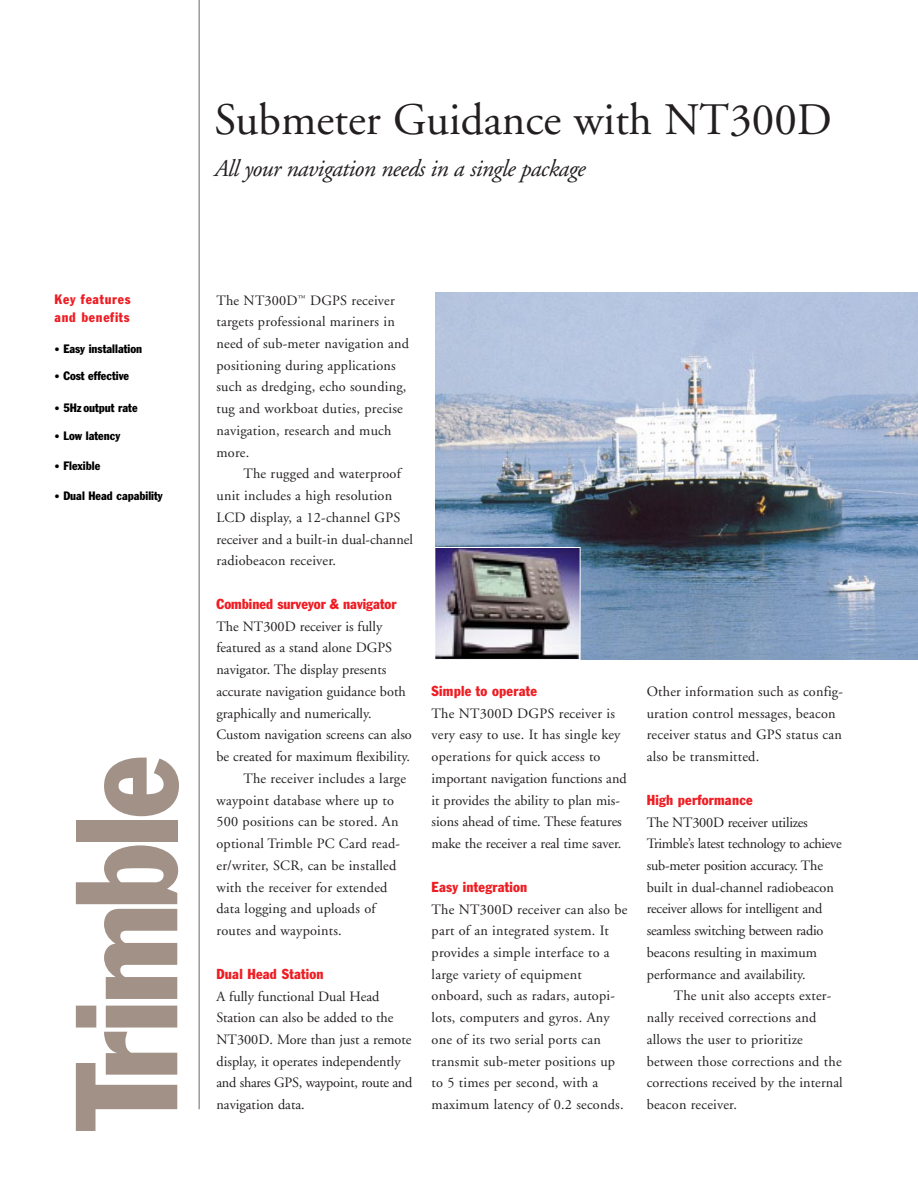
<style>
.page{position:relative;width:918px;height:1188px;background:#fff}
.page>*{position:absolute;margin:0;border:0;box-sizing:border-box;transform-origin:0 0}
.t1{font:condensed 142.5px "Franklin Gothic";letter-spacing:-.025em;color:#a29186;scale:.95 1}
.t2{font:45px "Adobe Garamond";color:#231f20}
.t3{font:italic 24px "Adobe Garamond";letter-spacing:-.025em;color:#231f20}
.t4{font:14.25px/21.8px "Adobe Garamond";letter-spacing:.015em;color:#231f20}
.t5{font:14.25px/21.8px "Adobe Garamond";letter-spacing:-.015em;color:#231f20}
.t6{font:condensed 14.25px "Franklin Gothic";letter-spacing:.015em;color:#ee1d23}
.t7{font:condensed 13.5px/18px "Franklin Gothic";letter-spacing:.055em;color:#ee1d23}
.t8{font:condensed 12px "Franklin Gothic";color:#000}
.s1{font-size:10.5px}
</style>
<div class="page">
<hr style="left:199px;top:0;width:1px;height:1109px;background:#666">
<img style="left:435px;top:293px;width:483px;height:366px">
<img style="left:436px;top:549px;width:142px;height:109px">
<div style="left:434px;top:547px;width:146px;height:113px;border:1px solid #fff"></div>
<h2 class="t2" style="left:215px;top:102px;width:619px">Submeter Guidance with NT300D</h2>
<h3 class="t3" style="left:215px;top:159px;width:373px">All your navigation needs in a single package</h3>
<p class="t7" style="left:55px;top:291px;width:77px">Key features and benefits</p>
<p class="t8" style="left:55px;top:344px;width:89px"><span class="s1">•</span> Easy installation</p>
<p class="t8" style="left:55px;top:371px;width:76px"><span class="s1">•</span> Cost effective</p>
<p class="t8" style="left:55px;top:403px;width:84px"><span class="s1">•</span> 5Hz output rate</p>
<p class="t8" style="left:55px;top:431px;width:67px"><span class="s1">•</span> Low latency</p>
<p class="t8" style="left:55px;top:461px;width:47px"><span class="s1">•</span> Flexible</p>
<p class="t8" style="left:55px;top:491px;width:110px"><span class="s1">•</span> Dual Head capability</p>
<h1 class="t1" style="left:76px;top:1130px;width:395px;rotate:-90deg">Trimble</h1>
<p class="t4" style="left:216px;top:290px;width:194px">The NT300D<sup>™</sup> DGPS receiver targets professional mariners in need of sub-meter navigation and positioning during applications such as dredging, echo sounding, tug and workboat duties, precise navigation, research and much more.</p>
<p class="t4" style="left:216px;top:464px;width:198px;text-indent:27px">The rugged and waterproof unit includes a high resolution<br>LCD display, a 12-channel GPS receiver and a built-in dual-channel radiobeacon receiver.</p>
<p class="t6" style="left:216px;top:599px;width:181px">Combined surveyor &amp; navigator</p>
<p class="t4" style="left:216px;top:617px;width:167px">The NT300D receiver is fully</p>
<p class="t4" style="left:216px;top:638px;width:177px">featured as a stand alone DGPS</p>
<p class="t4" style="left:216px;top:660px;width:171px">navigator. The display presents</p>
<p class="t4" style="left:216px;top:682px;width:191px">accurate navigation guidance both</p>
<p class="t4" style="left:216px;top:704px;width:157px">graphically and numerically.</p>
<p class="t4" style="left:216px;top:725px;width:197px">Custom navigation screens can also</p>
<p class="t4" style="left:216px;top:747px;width:195px">be created for maximum flexibility.</p>
<p class="t4" style="left:243px;top:769px;width:164px">The receiver includes a large</p>
<p class="t4" style="left:216px;top:791px;width:179px">waypoint database where up to</p>
<p class="t4" style="left:216px;top:812px;width:184px">500 positions can be stored. An</p>
<p class="t4" style="left:216px;top:834px;width:185px">optional Trimble PC Card read-</p>
<p class="t4" style="left:216px;top:856px;width:181px">er/writer, SCR, can be installed</p>
<p class="t4" style="left:216px;top:878px;width:172px">with the receiver for extended</p>
<p class="t4" style="left:216px;top:899px;width:161px">data logging and uploads of</p>
<p class="t4" style="left:216px;top:921px;width:127px">routes and waypoints.</p>
<p class="t6" style="left:216px;top:969px;width:109px">Dual Head Station</p>
<p class="t4" style="left:216px;top:986px;width:197px">A fully functional Dual Head<br>Station can also be added to the<br>NT300D. More than just a remote display, it operates independently and shares GPS, waypoint, route and navigation data.</p>
<p class="t6" style="left:432px;top:686px;width:107px">Simple to operate</p>
<p class="t4" style="left:432px;top:704px;width:197px">The NT300D DGPS receiver is very easy to use. It has single key operations for quick access to important navigation functions and it provides the ability to plan mis&shy;sions ahead of time. These features make the receiver a real time saver.</p>
<p class="t6" style="left:432px;top:882px;width:97px">Easy integration</p>
<p class="t4" style="left:432px;top:899px;width:197px">The NT300D receiver can also be part of an integrated system. It provides a simple interface to a large variety of equipment onboard, such as radars, autopi&shy;lots, computers and gyros. Any one of its two serial ports can transmit sub-meter positions up to 5 times per second, with a maximum latency of 0.2 seconds.</p>
<p class="t4" style="left:647px;top:682px;width:198px">Other information such as config&shy;uration control messages, beacon receiver status and GPS status can also be transmitted.</p>
<p class="t6" style="left:647px;top:795px;width:108px">High performance</p>
<p class="t5" style="left:647px;top:812px;width:196px">The NT300D receiver utilizes Trimble’s latest technology to achieve sub-meter position accuracy. The built in dual-channel radiobeacon receiver allows for intelligent and seamless switching between radio beacons resulting in maximum performance and availability.</p>
<p class="t4" style="left:647px;top:986px;width:197px;text-indent:27px">The unit also accepts exter&shy;nally received corrections and allows the user to prioritize between those corrections and the corrections received by the internal beacon receiver.</p>
</div>
